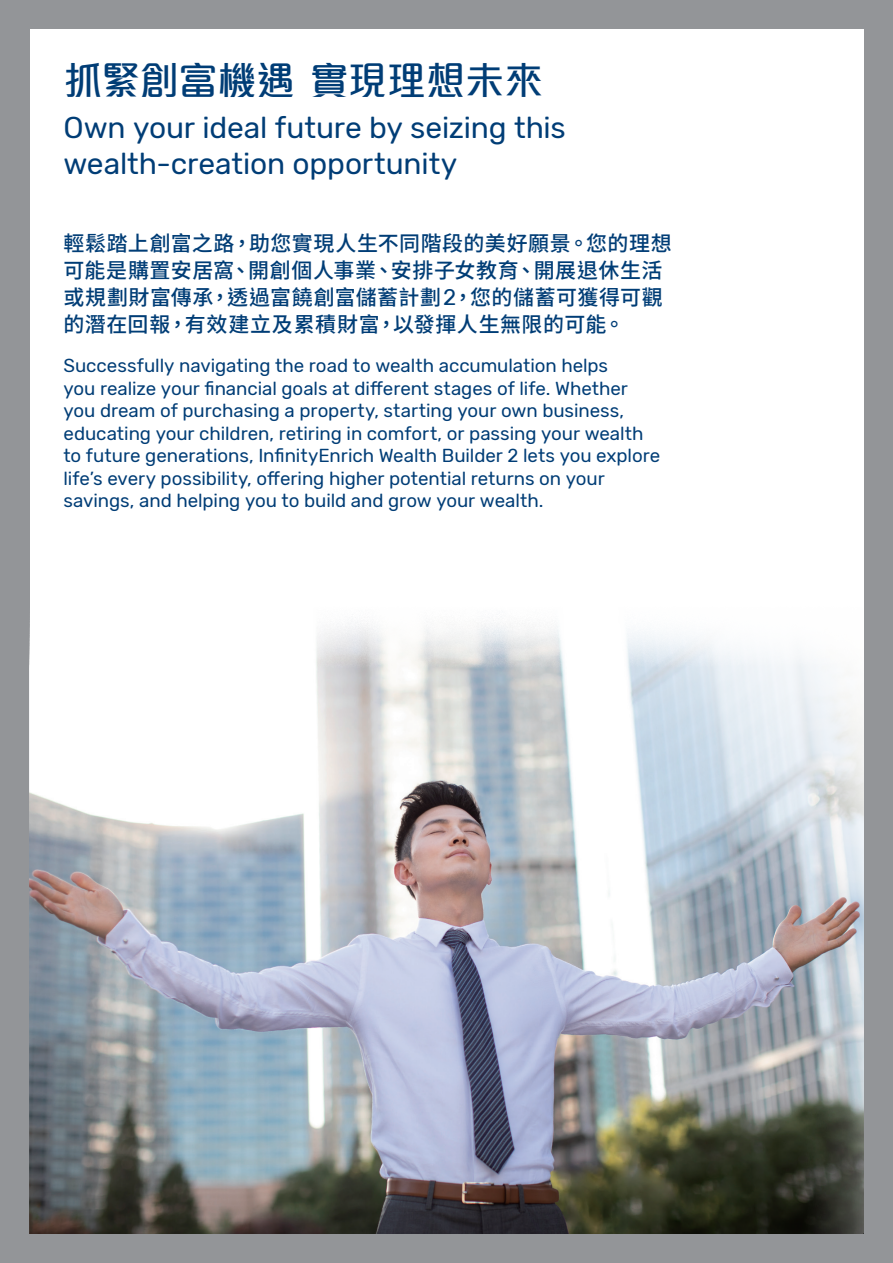
<style>
.page{position:relative;width:893px;height:1263px;background:#939598}
.page>*{position:absolute;margin:0;border:0;box-sizing:border-box;transform-origin:0 0}
.t1{font:500 39px "M Elle HK";letter-spacing:-.005em;color:#003d76}
.t2{font:30px/36.3px "Rubik";letter-spacing:-.005em;color:#003d76}
.t3{font:500 21px/27px "Noto Sans CJ Ktc";letter-spacing:.025em;color:#003d76}
.t4{font:18.75px/22.5px "Rubik";letter-spacing:-.005em;color:#003d76}
.s1{font-family:"Rubik";font-weight:400;font-size:22.5px}
</style>
<div class="page">
<div style="left:30px;top:30px;width:833px;height:1203px;background:#fff"></div>
<img style="left:30px;top:620px;width:833px;height:613px">
<h1 class="t1" style="left:63px;top:61px;width:481px">抓緊創富機遇 實現理想未來</h1>
<h2 class="t2" style="left:63px;top:110px;width:504px">Own your ideal future by seizing this wealth-creation opportunity</h2>
<p class="t3" style="left:63px;top:230px;width:610px">輕鬆踏上創富之路，助您實現人生不同階段的美好願景。您的理想可能是購置安居窩、開創個人事業、安排子女教育、開展退休生活或規劃財富傳承，透過富饒創富儲蓄計劃<span class="s1">2</span>，您的儲蓄可獲得可觀的潛在回報，有效建立及累積財富，以發揮人生無限的可能。</p>
<p class="t4" style="left:63px;top:355px;width:598px">Successfully navigating the road to wealth accumulation helps<br>you realize your financial goals at different stages of life. Whether you dream of purchasing a property, starting your own business, educating your children, retiring in comfort, or passing your wealth to future generations, InfinityEnrich Wealth Builder 2 lets you explore life’s every possibility, offering higher potential returns on your savings, and helping you to build and grow your wealth.</p>
</div>
